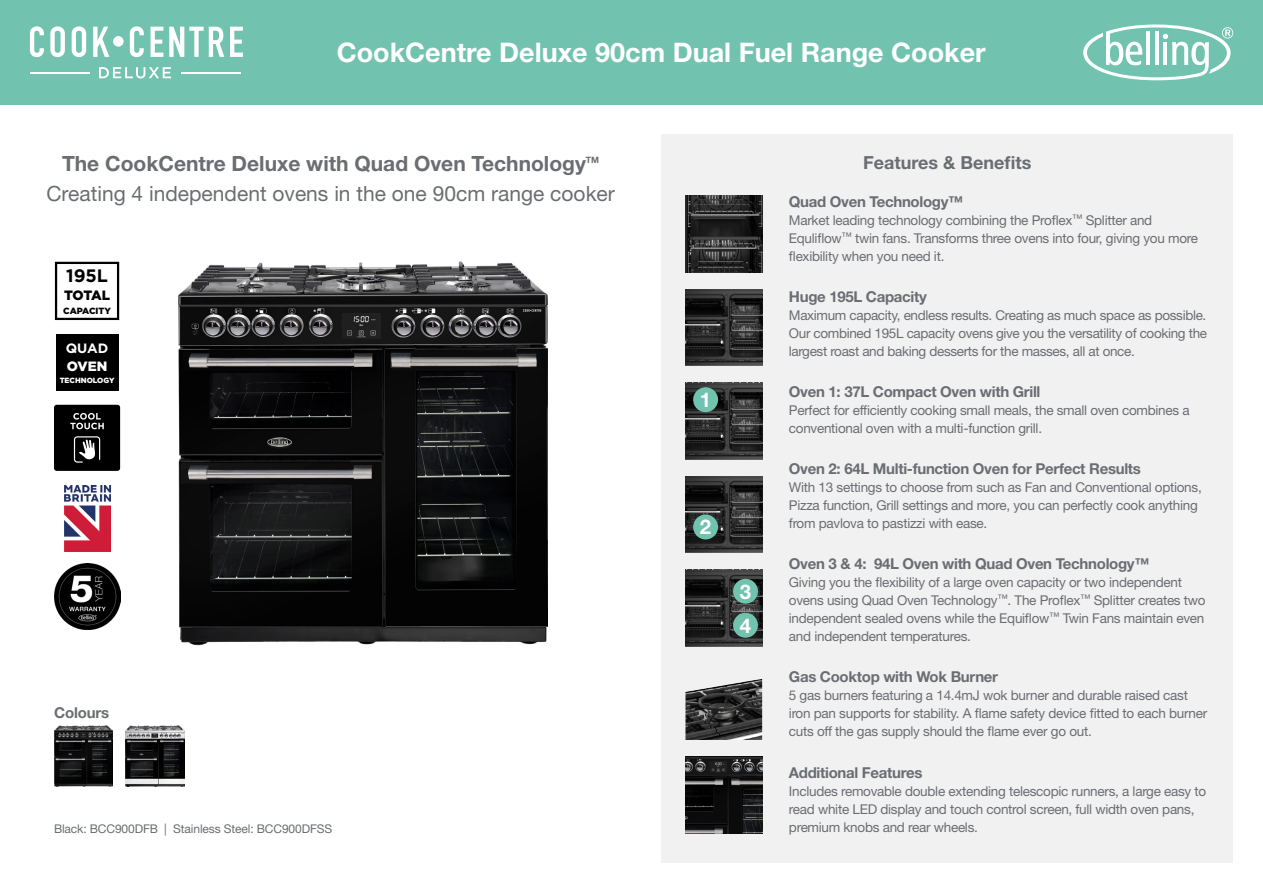
<style>
.page{position:relative;width:1263px;height:893px;background:#fff}
.page>*{position:absolute;margin:0;border:0;box-sizing:border-box;transform-origin:0 0}
.t1{font:700 27px "Helvetica Neue LT Std";color:#fff}
.t2{font:21px "Helvetica Neue LT Std";color:#6a6d71}
.t3{font:700 21px "Helvetica Neue LT Std";color:#6a6d71}
.t4{font:700 20.4px "Helvetica Neue LT Std";color:#fff}
.t5{font:700 18px "Helvetica Neue LT Std";color:#6a6d71}
.t6{font:700 18px "Gotham";color:#000}
.t7{font:700 15px "Helvetica Neue LT Std";letter-spacing:-.02em;color:#6a6d71}
.t8{font:13.5px/18px "Helvetica Neue LT Std";letter-spacing:-.02em;color:#6a6d71}
.t9{font:900 13.5px "Gotham";letter-spacing:-.03em;color:#000}
.t10{font:700 13.5px "Gotham";color:#fff}
.t11{font:900 13.5px "Gotham";color:#fff}
.t12{font:12px "Helvetica Neue LT Std";letter-spacing:-.01em;color:#6a6d71}
.t13{font:900 9px "Gotham";color:#000}
.t14{font:700 8.7px "Helvetica Neue LT Std";color:#6a6d71}
.t15{font:900 7.5px "Gotham";color:#fff}
</style>
<div class="page">
<img style="left:178px;top:262px;width:370px;height:384px">
<img style="left:126px;top:726px;width:58px;height:61px">
<img style="left:54px;top:726px;width:58px;height:61px">
<div style="left:0;top:0;width:1263px;height:105px;background:#71c3af"></div>
<div style="left:661px;top:135px;width:572px;height:728px;background:#f1f1f2"></div>
<img style="left:685px;top:289px;width:77px;height:77px">
<img style="left:685px;top:196px;width:77px;height:76px">
<img style="left:685px;top:757px;width:77px;height:76px">
<img style="left:685px;top:679px;width:77px;height:61px">
<img style="left:685px;top:383px;width:77px;height:76px">
<div style="left:693px;top:387px;width:25px;height:25px;background:#71c3af;border-radius:50%"></div>
<img style="left:685px;top:476px;width:77px;height:77px">
<div style="left:693px;top:515px;width:25px;height:24px;background:#71c3af;border-radius:50%"></div>
<img style="left:685px;top:570px;width:77px;height:76px">
<div style="left:733px;top:613px;width:25px;height:25px;background:#71c3af;border-radius:50%"></div>
<div style="left:733px;top:579px;width:25px;height:25px;background:#71c3af;border-radius:50%"></div>
<img style="left:64px;top:485px;width:46px;height:66px">
<div style="left:56px;top:334px;width:62px;height:56px;background:#000"></div>
<div style="left:55px;top:262px;width:64px;height:58px;border:2px solid #000"></div>
<div style="left:54px;top:405px;width:66px;height:66px;background:#000;border-radius:3px"></div>
<svg style="left:70px;top:413px;width:34px;height:16px"></svg>
<svg style="left:74px;top:436px;width:26px;height:27px"></svg>
<svg style="left:1083px;top:25px;width:150px;height:55px"></svg>
<svg style="left:99px;top:67px;width:72px;height:11px"></svg>
<hr style="left:30px;top:73px;width:60px;height:1px;background:#fff">
<hr style="left:181px;top:73px;width:60px;height:1px;background:#fff">
<svg style="left:30px;top:26px;width:14px;height:31px"></svg>
<svg style="left:50px;top:26px;width:15px;height:31px"></svg>
<svg style="left:72px;top:26px;width:14px;height:31px"></svg>
<svg style="left:93px;top:27px;width:16px;height:30px"></svg>
<svg style="left:230px;top:27px;width:13px;height:30px"></svg>
<svg style="left:130px;top:26px;width:14px;height:31px"></svg>
<svg style="left:151px;top:27px;width:12px;height:30px"></svg>
<svg style="left:169px;top:27px;width:55px;height:30px"></svg>
<div style="left:113px;top:36px;width:11px;height:11px;background:#fff;border-radius:50%"></div>
<img style="left:54px;top:564px;width:66px;height:66px">
<h1 class="t1" style="left:337px;top:36px;width:650px">CookCentre Deluxe 90cm Dual Fuel Range Cooker</h1>
<h2 class="t3" style="left:62px;top:150px;width:525px">The CookCentre Deluxe with Quad Oven Technology</h2>
<p class="t14" style="left:586px;top:154px;width:15px">TM</p>
<h2 class="t2" style="left:46px;top:181px;width:570px">Creating 4 independent ovens in the one 90cm range cooker</h2>
<h3 class="t6" style="left:66px;top:264px;width:43px">195L</h3>
<p class="t9" style="left:64px;top:288px;width:48px">TOTAL</p>
<p class="t13" style="left:63px;top:305px;width:49px">CAPACITY</p>
<p class="t10" style="left:66px;top:339px;width:44px">QUAD</p>
<p class="t11" style="left:67px;top:358px;width:42px">OVEN</p>
<p class="t15" style="left:60px;top:376px;width:56px">TECHNOLOGY</p>
<p class="t7" style="left:54px;top:704px;width:57px">Colours</p>
<p class="t12" style="left:54px;top:822px;width:280px">Black: BCC900DFB | Stainless Steel: BCC900DFSS</p>
<h3 class="t4" style="left:700px;top:387px;width:13px">1</h3>
<h3 class="t4" style="left:700px;top:514px;width:13px">2</h3>
<h3 class="t4" style="left:740px;top:579px;width:13px">3</h3>
<h3 class="t4" style="left:740px;top:613px;width:13px">4</h3>
<h3 class="t5" style="left:863px;top:151px;width:170px">Features &amp; Benefits</h3>
<p class="t7" style="left:789px;top:192px;width:176px">Quad Oven Technology™</p>
<p class="t8" style="left:789px;top:211px;width:411px">Market leading technology combining the Proflex<sup>™</sup> Splitter and<br>Equliflow<sup>™</sup> twin fans. Transforms three ovens into four, giving you more flexibility when you need it.</p>
<p class="t7" style="left:789px;top:287px;width:139px">Huge 195L Capacity</p>
<p class="t8" style="left:789px;top:306px;width:420px;text-align:justify">Maximum capacity, endless results. Creating as much space as possible.<br>Our combined 195L capacity ovens give you the versatility of cooking the largest roast and baking desserts for the masses, all at once.</p>
<p class="t7" style="left:789px;top:382px;width:253px">Oven 1: 37L Compact Oven with Grill</p>
<p class="t8" style="left:789px;top:401px;width:402px">Perfect for efficiently cooking small meals, the small oven combines a conventional oven with a multi-function grill.</p>
<p class="t7" style="left:789px;top:459px;width:353px">Oven 2: 64L Multi-function Oven for Perfect Results</p>
<p class="t8" style="left:789px;top:478px;width:414px">With 13 settings to choose from such as Fan and Conventional options,<br>Pizza function, Grill settings and more, you can perfectly cook anything from pavlova to pastizzi with ease.</p>
<p class="t7" style="left:789px;top:555px;width:362px">Oven 3 &amp; 4: 94L Oven with Quad Oven Technology™</p>
<p class="t8" style="left:789px;top:573px;width:418px">Giving you the flexibility of a large oven capacity or two independent ovens using Quad Oven Technology<sup>™</sup>. The Proflex<sup>™</sup> Splitter creates two independent sealed ovens while the Equiflow<sup>™</sup> Twin Fans maintain even and independent temperatures.</p>
<p class="t7" style="left:789px;top:668px;width:211px">Gas Cooktop with Wok Burner</p>
<p class="t8" style="left:789px;top:686px;width:420px">5 gas burners featuring a 14.4mJ wok burner and durable raised cast iron pan supports for stability. A flame safety device fitted to each burner cuts off the gas supply should the flame ever go out.</p>
<p class="t7" style="left:789px;top:763px;width:135px">Additional Features</p>
<p class="t8" style="left:789px;top:782px;width:419px">Includes removable double extending telescopic runners, a large easy to read white LED display and touch control screen, full width oven pans, premium knobs and rear wheels.</p>
</div>
